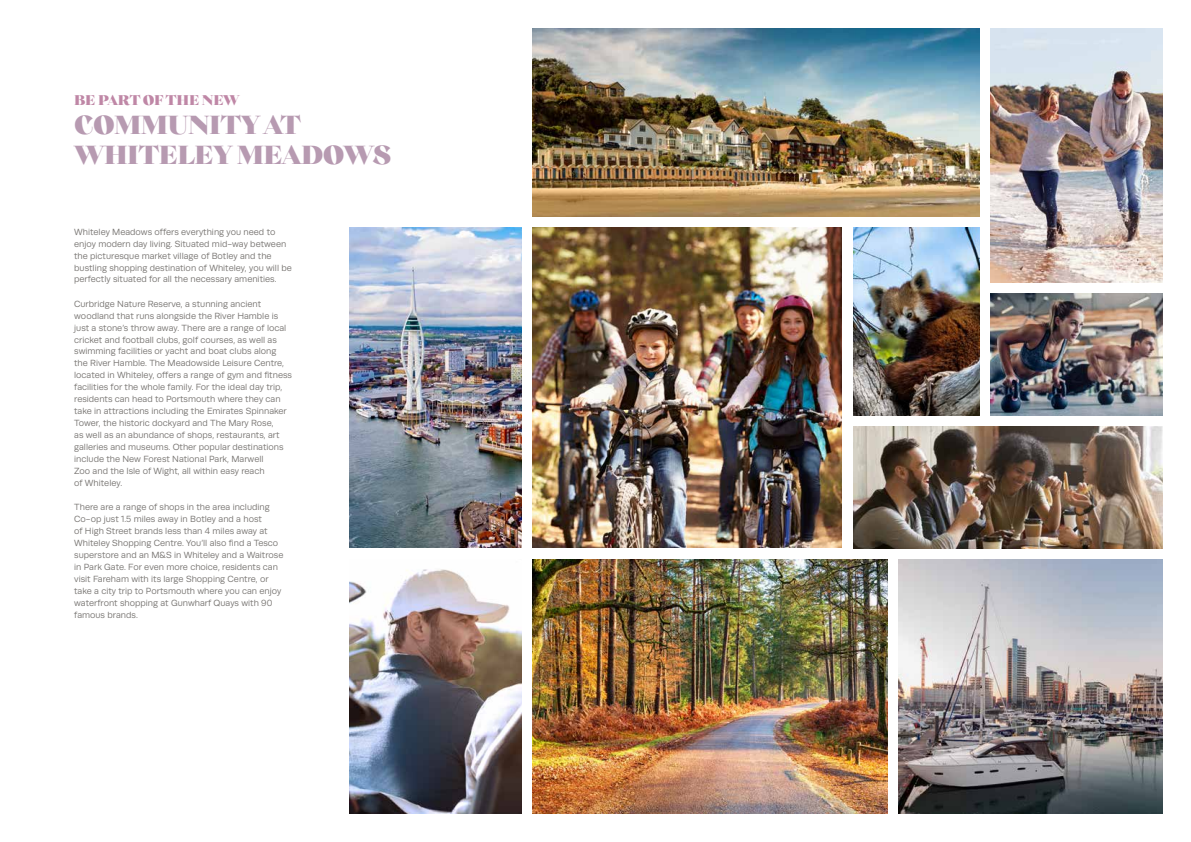
<style>
.page{position:relative;width:1191px;height:842px;background:#fff}
.page>*{position:absolute;margin:0;border:0;box-sizing:border-box;transform-origin:0 0}
.t1{font:800 26px/30px "Monckeberg";letter-spacing:-.02em;color:#b79ab1}
.t2{font:800 14px "Monckeberg";letter-spacing:-.02em;color:#bf87a6}
.t3{font:9px/12px "Runda";color:#777471}
</style>
<div class="page">
<img style="left:349px;top:227px;width:172px;height:321px">
<img style="left:990px;top:28px;width:172px;height:254px">
<img style="left:853px;top:227px;width:126px;height:188px">
<img style="left:532px;top:559px;width:355px;height:255px">
<img style="left:899px;top:559px;width:263px;height:255px">
<img style="left:532px;top:227px;width:309px;height:321px">
<img style="left:853px;top:427px;width:309px;height:121px">
<img style="left:532px;top:28px;width:447px;height:188px">
<img style="left:349px;top:569px;width:172px;height:244px">
<img style="left:990px;top:294px;width:172px;height:121px">
<h2 class="t2" style="left:74px;top:90px;width:167px">BE PART OF THE NEW</h2>
<h1 class="t1" style="left:74px;top:111px;width:319px">COMMUNITY AT<br>WHITELEY MEADOWS</h1>
<p class="t3" style="left:74px;top:225px;width:219px">Whiteley Meadows offers everything you need to enjoy modern day living. Situated mid-way between the picturesque market village of Botley and the bustling shopping destination of Whiteley, you will be perfectly situated for all the necessary amenities.</p>
<p class="t3" style="left:74px;top:297px;width:219px">Curbridge Nature Reserve, a stunning ancient woodland that runs alongside the River Hamble is just a stone’s throw away. There are a range of local cricket and football clubs, golf courses, as well as swimming facilities or yacht and boat clubs along the River Hamble. The Meadowside Leisure Centre, located in Whiteley, offers a range of gym and fitness facilities for the whole family. For the ideal day trip, residents can head to Portsmouth where they can take in attractions including the Emirates Spinnaker Tower, the historic dockyard and The Mary Rose,<br>as well as an abundance of shops, restaurants, art galleries and museums. Other popular destinations include the New Forest National Park, Marwell<br>Zoo and the Isle of Wight, all within easy reach<br>of Whiteley.</p>
<p class="t3" style="left:74px;top:501px;width:211px">There are a range of shops in the area including Co-op just 1.5 miles away in Botley and a host<br>of High Street brands less than 4 miles away at Whiteley Shopping Centre. You’ll also find a Tesco superstore and an M&amp;S in Whiteley and a Waitrose in Park Gate. For even more choice, residents can visit Fareham with its large Shopping Centre, or take a city trip to Portsmouth where you can enjoy waterfront shopping at Gunwharf Quays with 90 famous brands.</p>
</div>
